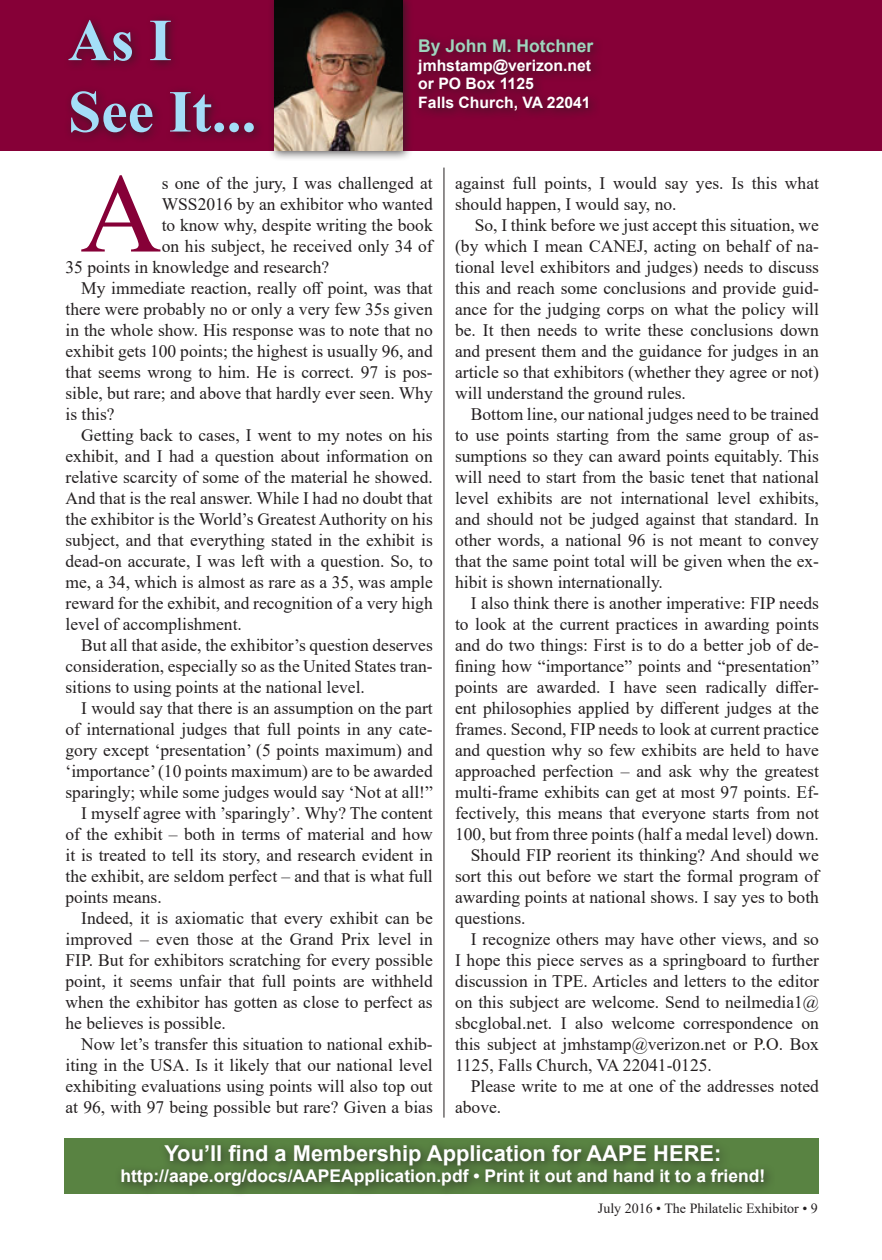
<style>
.page{position:relative;width:882px;height:1260px;background:#fff}
.page>*{position:absolute;margin:0;border:0;box-sizing:border-box;transform-origin:0 0}
.t1{font:112.7px "Times New Roman";color:#860037}
.t2{font:700 59.5px "Times New Roman";color:#a4def8}
.t3{font:700 21.88px "Arial";color:#fff}
.t4{font:17.5px/21px "Times New Roman";color:#231f20;text-align:justify}
.t5{font:700 17.5px "Arial";color:#fff}
.t6{font:700 17.5px "Arial";color:#9fd5bd}
.t7{font:700 15.75px "Arial";color:#fff}
.t8{font:14px "Times New Roman";color:#231f20}
</style>
<div class="page">
<div style="left:0;top:0;width:882px;height:150px;background:#860037"></div>
<div style="left:268px;top:0;width:145px;height:162px;background:#231f20;opacity:.75"></div>
<img style="left:274px;top:0;width:128px;height:150px">
<div style="left:412px;top:32px;width:192px;height:90px;background:#231f20;opacity:.75"></div>
<div style="left:62px;top:13px;width:203px;height:131px;background:#231f20;opacity:.75"></div>
<hr style="left:444px;top:168px;width:1px;height:950px;background:#231f20">
<div style="left:64px;top:1138px;width:755px;height:56px;background:#598342"></div>
<div style="left:114px;top:1139px;width:661px;height:58px;background:#231f20;opacity:.75"></div>
<p class="t2" style="left:68px;top:-3px;width:106px">As I</p>
<p class="t2" style="left:68px;top:69px;width:190px">See It...</p>
<p class="t6" style="left:418px;top:33px;width:177px">By John M. Hotchner</p>
<p class="t7" style="left:418px;top:54px;width:174px">jmhstamp@verizon.net</p>
<p class="t7" style="left:418px;top:73px;width:117px">or PO Box 1125</p>
<p class="t7" style="left:418px;top:92px;width:174px">Falls Church, VA 22041</p>
<p class="t1" style="left:80px;top:134px;width:83px">A</p>
<p class="t4" style="left:162px;top:172px;width:273px">s one of the jury, I was challenged at</p>
<p class="t4" style="left:455px;top:172px;width:365px">against full points, I would say yes. Is this what should happen, I would say, no.</p>
<p class="t4" style="left:455px;top:214px;width:365px;text-indent:20px">So, I think before we just accept this situation, we (by which I mean CANEJ, acting on behalf of na&shy;tional level exhibitors and judges) needs to discuss this and reach some conclusions and provide guid&shy;ance for the judging corps on what the policy will be. It then needs to write these conclusions down and present them and the guidance for judges in an article so that exhibitors (whether they agree or not) will understand the ground rules.</p>
<p class="t4" style="left:455px;top:403px;width:365px;text-indent:16px">Bottom line, our national judges need to be trained to use points starting from the same group of as&shy;sumptions so they can award points equitably. This will need to start from the basic tenet that national level exhibits are not international level exhibits, and should not be judged against that standard. In other words, a national 96 is not meant to convey that the same point total will be given when the ex&shy;hibit is shown internationally.</p>
<p class="t4" style="left:455px;top:592px;width:365px;text-indent:16px">I also think there is another imperative: FIP needs to look at the current practices in awarding points and do two things: First is to do a better job of de&shy;fining how “importance” points and “presentation” points are awarded. I have seen radically differ&shy;ent philosophies applied by different judges at the frames. Second, FIP needs to look at current practice and question why so few exhibits are held to have approached perfection – and ask why the greatest multi-frame exhibits can get at most 97 points. Ef&shy;fectively, this means that everyone starts from not 100, but from three points (half a medal level) down.</p>
<p class="t4" style="left:455px;top:844px;width:365px;text-indent:16px">Should FIP reorient its thinking? And should we sort this out before we start the formal program of awarding points at national shows. I say yes to both questions.</p>
<p class="t4" style="left:455px;top:928px;width:365px;text-indent:16px">I recognize others may have other views, and so I hope this piece serves as a springboard to further discussion in TPE. Articles and letters to the editor on this subject are welcome. Send to neilmedia1@ sbcglobal.net. I also welcome correspondence on this subject at jmhstamp@verizon.net or P.O. Box 1125, Falls Church, VA 22041-0125.</p>
<p class="t4" style="left:455px;top:1075px;width:365px;text-indent:16px">Please write to me at one of the addresses noted above.</p>
<p class="t3" style="left:164px;top:1138px;width:559px">You’ll find a Membership Application for AAPE HERE:</p>
<p class="t5" style="left:120px;top:1163px;width:646px">http://aape.org/docs/AAPEApplication.pdf • Print it out and hand it to a friend!</p>
<p class="t4" style="left:162px;top:193px;width:273px">WSS2016 by an exhibitor who wanted</p>
<p class="t4" style="left:162px;top:214px;width:273px">to know why, despite writing the book</p>
<p class="t4" style="left:162px;top:235px;width:273px">on his subject, he received only 34 of</p>
<p class="t4" style="left:66px;top:256px;width:265px">35 points in knowledge and research?</p>
<p class="t4" style="left:66px;top:277px;width:369px;text-indent:16px">My immediate reaction, really off point, was that there were probably no or only a very few 35s given in the whole show. His response was to note that no exhibit gets 100 points; the highest is usually 96, and that seems wrong to him. He is correct. 97 is pos&shy;sible, but rare; and above that hardly ever seen. Why is this?</p>
<p class="t4" style="left:66px;top:424px;width:369px;text-indent:16px">Getting back to cases, I went to my notes on his exhibit, and I had a question about information on relative scarcity of some of the material he showed.<br>And that is the real answer. While I had no doubt that the exhibitor is the World’s Greatest Authority on his subject, and that everything stated in the exhibit is dead-on accurate, I was left with a question. So, to me, a 34, which is almost as rare as a 35, was ample reward for the exhibit, and recognition of a very high level of accomplishment.</p>
<p class="t4" style="left:66px;top:634px;width:369px;text-indent:16px">But all that aside, the exhibitor’s question deserves consideration, especially so as the United States tran&shy;sitions to using points at the national level.</p>
<p class="t4" style="left:66px;top:697px;width:369px;text-indent:16px">I would say that there is an assumption on the part of international judges that full points in any cate&shy;gory except ‘presentation’ (5 points maximum) and ‘importance’ (10 points maximum) are to be awarded sparingly; while some judges would say ‘Not at all!”</p>
<p class="t4" style="left:66px;top:802px;width:369px;text-indent:16px">I myself agree with ’sparingly’. Why? The content of the exhibit – both in terms of material and how it is treated to tell its story, and research evident in the exhibit, are seldom perfect – and that is what full points means.</p>
<p class="t4" style="left:66px;top:907px;width:369px;text-indent:16px">Indeed, it is axiomatic that every exhibit can be improved – even those at the Grand Prix level in FIP. But for exhibitors scratching for every possible point, it seems unfair that full points are withheld when the exhibitor has gotten as close to perfect as he believes is possible.</p>
<p class="t4" style="left:66px;top:1033px;width:369px;text-indent:16px">Now let’s transfer this situation to national exhib&shy;iting in the USA. Is it likely that our national level exhibiting evaluations using points will also top out at 96, with 97 being possible but rare? Given a bias</p>
<p class="t8" style="left:598px;top:1198px;width:221px">July 2016 • The Philatelic Exhibitor • 9</p>
</div>
